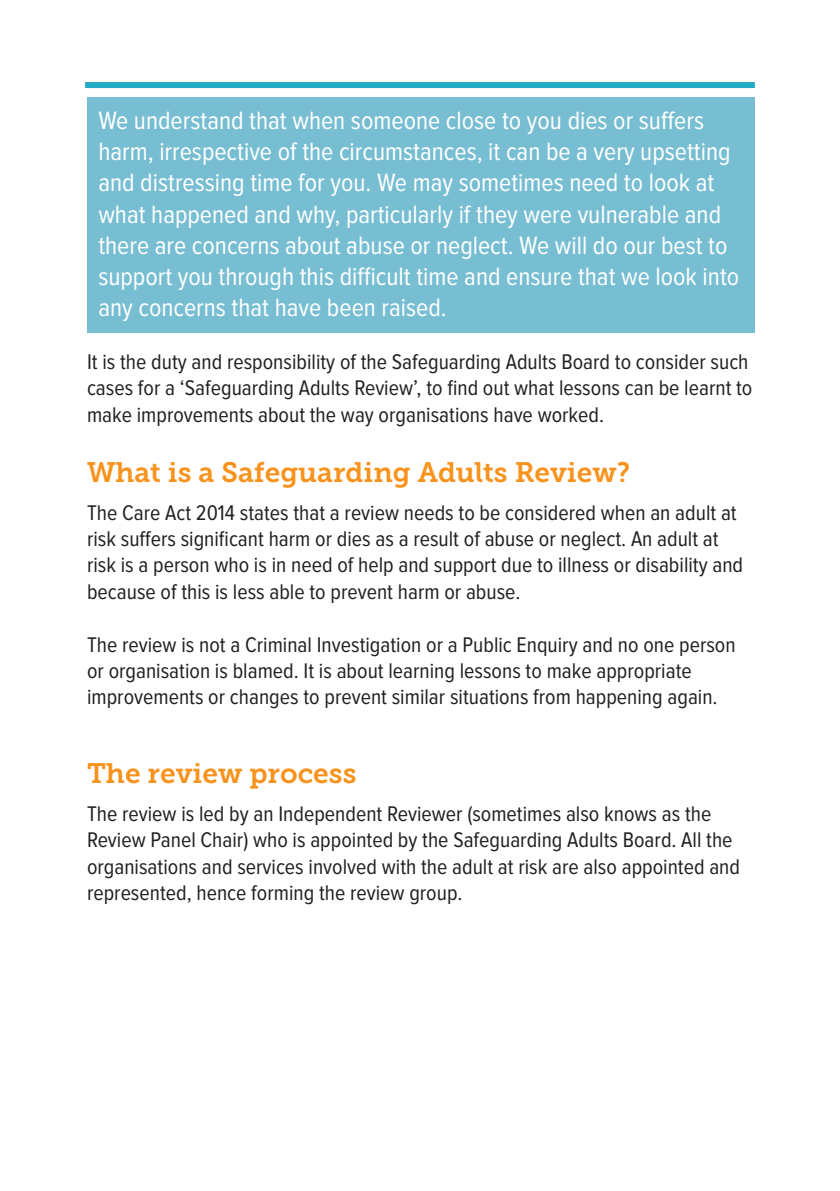
<style>
.page{position:relative;width:840px;height:1191px;background:#fff}
.page>*{position:absolute;margin:0;border:0;box-sizing:border-box;transform-origin:0 0}
.H1_ornage{font:28px "Museo Slab 700";color:#f7931d}
.attention{font:26px/31.2px "Proxima Nova Cond";color:#fff}
.t1{font:22px/26.4px "Proxima Nova Cond";color:#231f20}
</style>
<div class="page">
<div style="left:87px;top:97px;width:667px;height:236px;background:#77bed2"></div>
<div style="left:85px;top:82px;width:669px;height:6px;background:#23aac5"></div>
<p class="attention" style="left:98px;top:105px;width:642px">We understand that when someone close to you dies or suffers harm, irrespective of the circumstances, it can be a very upsetting and distressing time for you. We may sometimes need to look at what happened and why, particularly if they were vulnerable and there are concerns about abuse or neglect. We will do our best to support you through this difficult time and ensure that we look into any concerns that have been raised.</p>
<p class="t1" style="left:87px;top:349px;width:666px">It is the duty and responsibility of the Safeguarding Adults Board to consider such cases for a ‘Safeguarding Adults Review’, to find out what lessons can be learnt to make improvements about the way organisations have worked.</p>
<p class="H1_ornage" style="left:87px;top:456px;width:544px">What is a Safeguarding Adults Review?</p>
<p class="t1" style="left:87px;top:499px;width:657px">The Care Act 2014 states that a review needs to be considered when an adult at risk suffers significant harm or dies as a result of abuse or neglect. An adult at risk is a person who is in need of help and support due to illness or disability and because of this is less able to prevent harm or abuse.</p>
<p class="t1" style="left:87px;top:631px;width:649px">The review is not a Criminal Investigation or a Public Enquiry and no one person or organisation is blamed. It is about learning lessons to make appropriate improvements or changes to prevent similar situations from happening again.</p>
<p class="H1_ornage" style="left:87px;top:757px;width:271px">The review process</p>
<p class="t1" style="left:87px;top:800px;width:654px">The review is led by an Independent Reviewer (sometimes also knows as the Review Panel Chair) who is appointed by the Safeguarding Adults Board. All the organisations and services involved with the adult at risk are also appointed and represented, hence forming the review group.</p>
</div>
